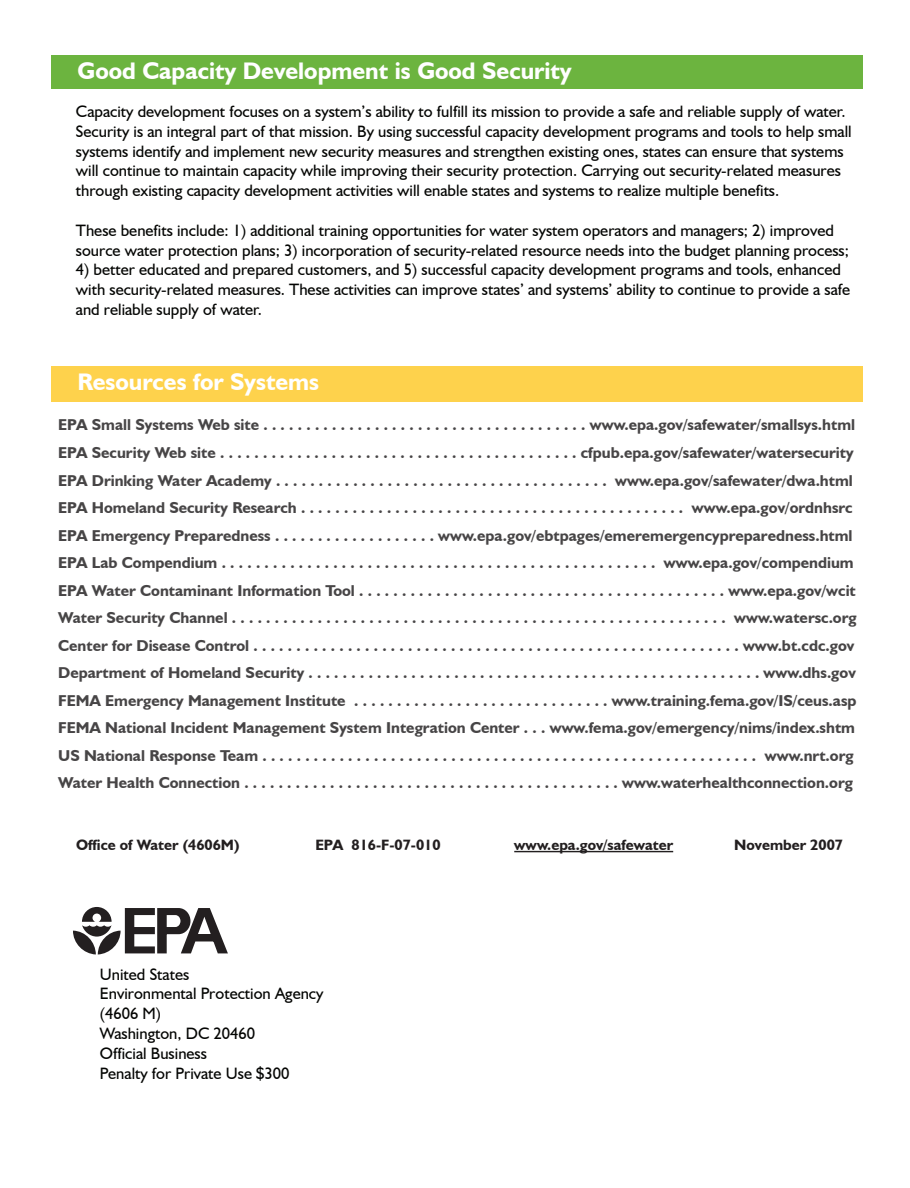
<style>
.page{position:relative;width:910px;height:1188px;background:#fff}
.page>*{position:absolute;margin:0;border:0;box-sizing:border-box;transform-origin:0 0}
.t1{font:700 24px "Humanist 521 BT";color:#fff}
.t2{font:16.5px/19.8px "Humanist 521 BT";color:#040503}
.t3{font:700 15.75px/27.6px "Humanist 521 BT";color:#474546}
.t4{font:700 15px "Humanist 521 BT";color:#231f20}
</style>
<div class="page">
<hr style="left:514px;top:851px;width:159px;height:1px;background:#231f20">
<div style="left:51px;top:55px;width:811px;height:34px;background:#6cb43f"></div>
<div style="left:51px;top:366px;width:811px;height:36px;background:#fed24c"></div>
<svg style="left:73px;top:907px;width:155px;height:48px"></svg>
<h1 class="t1" style="left:78px;top:56px;width:495px">Good Capacity Development is Good Security</h1>
<p class="t2" style="left:76px;top:101px;width:777px">Capacity development focuses on a system’s ability to fulfill its mission to provide a safe and reliable supply of water.<br>Security is an integral part of that mission. By using successful capacity development programs and tools to help small systems identify and implement new security measures and strengthen existing ones, states can ensure that systems will continue to maintain capacity while improving their security protection. Carrying out security-related measures through existing capacity development activities will enable states and systems to realize multiple benefits.</p>
<p class="t2" style="left:76px;top:220px;width:774px">These benefits include: 1) additional training opportunities for water system operators and managers; 2) improved source water protection plans; 3) incorporation of security-related resource needs into the budget planning process;</p>
<p class="t2" style="left:76px;top:259px;width:776px">4) better educated and prepared customers, and 5) successful capacity development programs and tools, enhanced with security-related measures. These activities can improve states’ and systems’ ability to continue to provide a safe and reliable supply of water.</p>
<h1 class="t1" style="left:77px;top:367px;width:243px">Resources for Systems</h1>
<p class="t3" style="left:58px;top:411px;width:800px">EPA Small Systems Web site . . . . . . . . . . . . . . . . . . . . . . . . . . . . . . . . . . . . . . www.epa.gov/safewater/smallsys.html EPA Security Web site . . . . . . . . . . . . . . . . . . . . . . . . . . . . . . . . . . . . . . . . . . cfpub.epa.gov/safewater/watersecurity EPA Drinking Water Academy . . . . . . . . . . . . . . . . . . . . . . . . . . . . . . . . . . . . . . . www.epa.gov/safewater/dwa.html EPA Homeland Security Research . . . . . . . . . . . . . . . . . . . . . . . . . . . . . . . . . . . . . . . . . . . . . www.epa.gov/ordnhsrc EPA Emergency Preparedness . . . . . . . . . . . . . . . . . . . www.epa.gov/ebtpages/emeremergencypreparedness.html EPA Lab Compendium . . . . . . . . . . . . . . . . . . . . . . . . . . . . . . . . . . . . . . . . . . . . . . . . . . . www.epa.gov/compendium EPA Water Contaminant Information Tool . . . . . . . . . . . . . . . . . . . . . . . . . . . . . . . . . . . . . . . . . . . www.epa.gov/wcit Water Security Channel . . . . . . . . . . . . . . . . . . . . . . . . . . . . . . . . . . . . . . . . . . . . . . . . . . . . . . . . . . www.watersc.org Center for Disease Control . . . . . . . . . . . . . . . . . . . . . . . . . . . . . . . . . . . . . . . . . . . . . . . . . . . . . . . . . www.bt.cdc.gov Department of Homeland Security . . . . . . . . . . . . . . . . . . . . . . . . . . . . . . . . . . . . . . . . . . . . . . . . . . . . . www.dhs.gov FEMA Emergency Management Institute . . . . . . . . . . . . . . . . . . . . . . . . . . . . . . www.training.fema.gov/IS/ceus.asp FEMA National Incident Management System Integration Center . . . www.fema.gov/emergency/nims/index.shtm US National Response Team . . . . . . . . . . . . . . . . . . . . . . . . . . . . . . . . . . . . . . . . . . . . . . . . . . . . . . . . . . www.nrt.org Water Health Connection . . . . . . . . . . . . . . . . . . . . . . . . . . . . . . . . . . . . . . . . . . . . www.waterhealthconnection.org</p>
<p class="t4" style="left:76px;top:835px;width:165px">Office of Water (4606M)</p>
<p class="t4" style="left:315px;top:835px;width:127px">EPA 816-F-07-010</p>
<p class="t4" style="left:514px;top:835px;width:160px">www.epa.gov/safewater</p>
<p class="t4" style="left:734px;top:835px;width:110px">November 2007</p>
<p class="t2" style="left:100px;top:964px;width:225px">United States<br>Environmental Protection Agency (4606 M)<br>Washington, DC 20460<br>Official Business<br>Penalty for Private Use $300</p>
</div>
